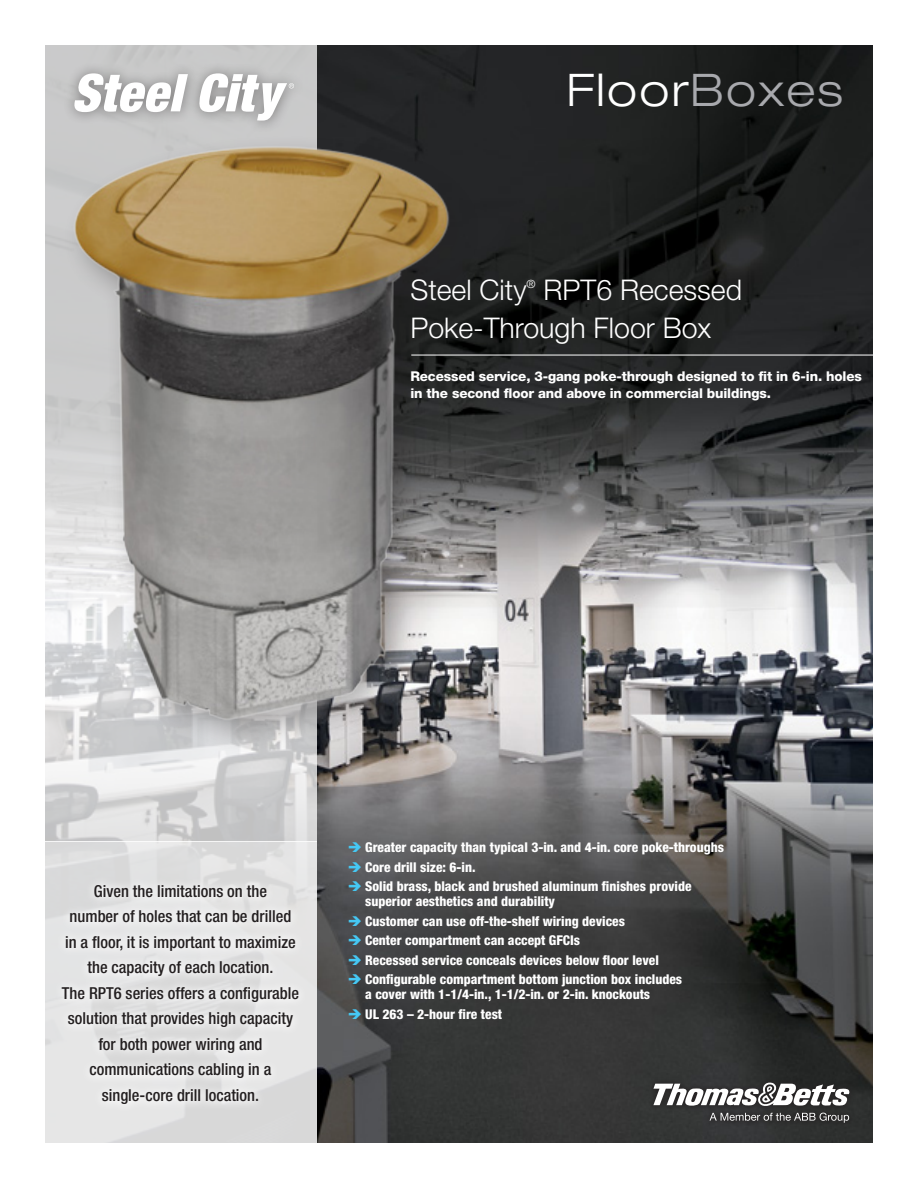
<style>
.page{position:relative;width:918px;height:1188px;background:#fff}
.page>*{position:absolute;margin:0;border:0;box-sizing:border-box;transform-origin:0 0}
.t1{font:300 expanded 45px "Helvetica Neue LT Pro";letter-spacing:.05em;color:#fff}
.t2{font:300 28.5px "Helvetica Neue LT Std";color:#fff}
.t3{font:500 condensed 16.5px/25.5px "Helvetica Neue LT Std";color:#231f20;text-align:center}
.t4{font:800 condensed 13.5px/15px "Helvetica Neue LT Std";color:#fff}
.t5{font:800 13.5px/16.5px "Helvetica Neue LT Std";letter-spacing:-.01em;color:#fff}
.t6{font:300 11.4px "Helvetica Neue LT Std";color:#fff}
.s1{color:#a8a9ad}
.s2{color:#45c8f4}
</style>
<div class="page">
<img style="left:317px;top:45px;width:556px;height:1098px">
<svg style="left:45px;top:45px;width:272px;height:796px;background:#d2d2d2"></svg>
<div style="left:45px;top:842px;width:272px;height:301px;background:#e1e2e2"></div>
<img style="left:66px;top:114px;width:418px;height:691px">
<div style="left:62px;top:61px;width:243px;height:72px;background:#c8c9c9"></div>
<svg style="left:73px;top:73px;width:221px;height:48px"></svg>
<svg style="left:61px;top:876px;width:242px;height:233px"></svg>
<hr style="left:411px;top:355px;width:476px;height:1px;background:#fff">
<div style="left:648px;top:1076px;width:208px;height:53px;background:linear-gradient(to right,#373839,#2b2c2b)"></div>
<svg style="left:710px;top:1113px;width:139px;height:10px"></svg>
<svg style="left:653px;top:1082px;width:197px;height:25px"></svg>
<svg style="left:365px;top:852px;width:14px;height:1px"></svg>
<svg style="left:365px;top:871px;width:14px;height:1px"></svg>
<svg style="left:365px;top:891px;width:14px;height:1px"></svg>
<svg style="left:365px;top:925px;width:14px;height:1px"></svg>
<svg style="left:365px;top:945px;width:14px;height:1px"></svg>
<svg style="left:365px;top:964px;width:14px;height:1px"></svg>
<svg style="left:365px;top:984px;width:14px;height:1px"></svg>
<svg style="left:365px;top:1018px;width:14px;height:1px"></svg>
<p class="t1" style="left:567px;top:63px;width:278px">Floor<span class="s1">Boxes</span></p>
<p class="t2" style="left:410px;top:272px;width:118px">Steel City</p>
<p class="t6" style="left:527px;top:276px;width:11px">®</p>
<p class="t2" style="left:544px;top:272px;width:200px">RPT6 Recessed</p>
<p class="t2" style="left:410px;top:310px;width:302px">Poke-Through Floor Box</p>
<p class="t5" style="left:410px;top:368px;width:453px">Recessed service, 3-gang poke-through designed to fit in 6-in. holes in the second floor and above in commercial buildings.</p>
<p class="t3" style="left:62px;top:878px;width:239px">Given the limitations on the<br>number of holes that can be drilled in a floor, it is important to maximize the capacity of each location.<br>The RPT6 series offers a configurable solution that provides high capacity for both power wiring and communications cabling in a single-core drill location.</p>
<p class="t4" style="left:348px;top:839px;width:378px"><span class="s2">➔</span> Greater capacity than typical 3-in. and 4-in. core poke-throughs</p>
<p class="t4" style="left:348px;top:859px;width:129px"><span class="s2">➔</span> Core drill size: 6-in.</p>
<p class="t4" style="left:365px;top:878px;width:328px;text-indent:-18px"><span class="s2">➔</span> Solid brass, black and brushed aluminum finishes provide superior aesthetics and durability</p>
<p class="t4" style="left:348px;top:913px;width:279px"><span class="s2">➔</span> Customer can use off-the-shelf wiring devices</p>
<p class="t4" style="left:348px;top:932px;width:234px"><span class="s2">➔</span> Center compartment can accept GFCIs</p>
<p class="t4" style="left:348px;top:952px;width:313px"><span class="s2">➔</span> Recessed service conceals devices below floor level</p>
<p class="t4" style="left:365px;top:971px;width:318px;text-indent:-18px"><span class="s2">➔</span> Configurable compartment bottom junction box includes a cover with 1-1/4-in., 1-1/2-in. or 2-in. knockouts</p>
<p class="t4" style="left:348px;top:1006px;width:156px"><span class="s2">➔</span> UL 263 – 2-hour fire test</p>
</div>
